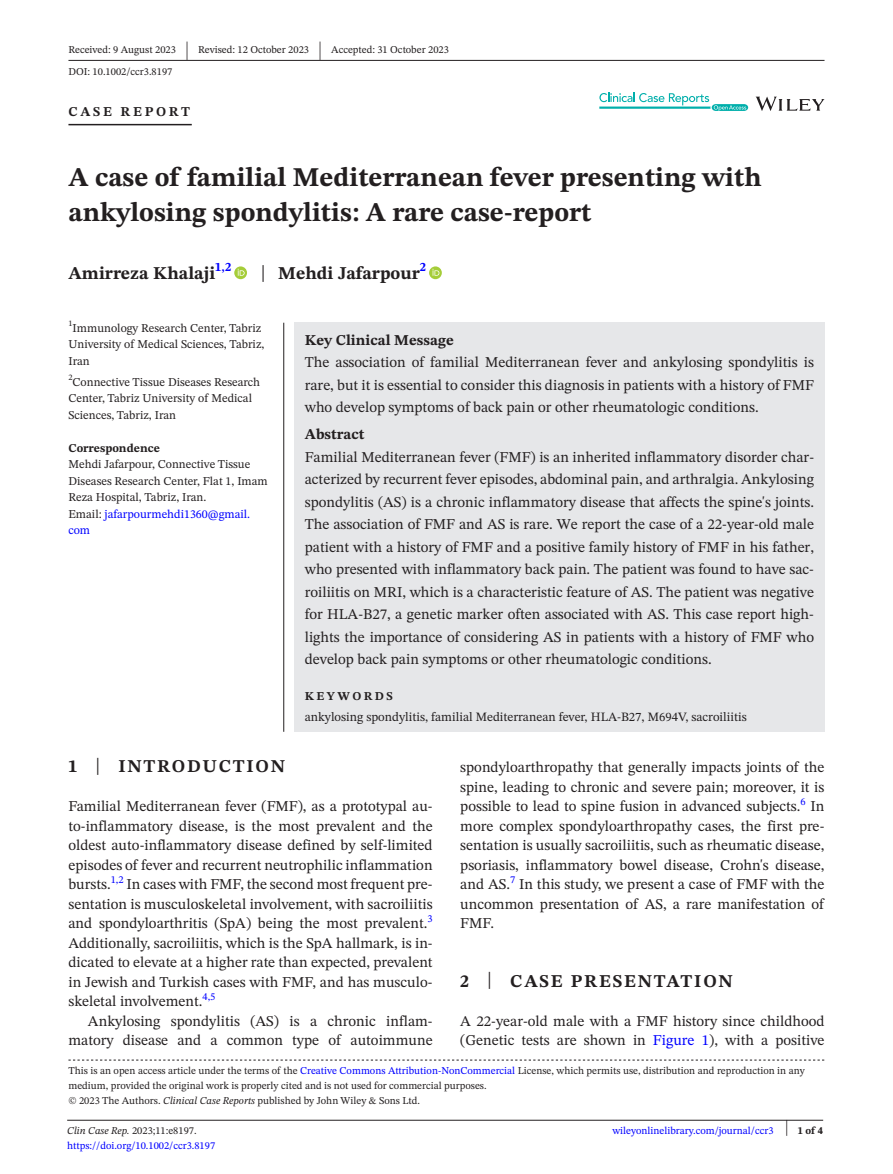
<style>
.page{position:relative;width:893px;height:1174px;background:#fff}
.page>*{position:absolute;margin:0;border:0;box-sizing:border-box;transform-origin:0 0}
.t1{font:700 27px/34.5px "STIX Two Text";color:#231f20}
.t2{font:25.65px "STIX Two Text";color:#231f20;scale:.49 1}
.t3{font:700 18px "STIX Two Text";color:#231f20}
.t4{font:700 18px "STIX Two Text";letter-spacing:.1em;color:#231f20}
.t5{font:15px/19.5px "STIX Two Text";color:#231f20;text-align:justify}
.t6{font:700 15px "STIX Two Text";color:#231f20}
.t7{font:700 13.5px "STIX Two Text";letter-spacing:.2em;color:#231f20}
.t8{font:12.75px "STIX Two Text";color:#231f20}
.t9{font:12px/16.5px "STIX Two Text";color:#231f20}
.t10{font:700 12px "STIX Two Text";color:#231f20}
.t11{font:700 12px "STIX Two Text";letter-spacing:.2em;color:#231f20}
.t12{font:10.5px/15px "STIX Two Text";color:#231f20}
.t13{font:10.5px "STIX Two Text";color:#00f}
.t14{font:700 10.5px "STIX Two Text";color:#231f20}
.s1{font-weight:400;font-size:23.4px}
.s2{color:#00f}
.s3{font-weight:400;font-size:23.7px}
.s4{font-style:italic}
.s5{font-weight:400;font-size:22.2px}
</style>
<div class="page">
<hr style="left:67px;top:1119px;width:756px;height:1px;background:#231f20">
<svg style="left:756px;top:97px;width:68px;height:14px"></svg>
<svg style="left:599px;top:93px;width:149px;height:18px"></svg>
<hr style="left:68px;top:60px;width:756px;height:1px;background:#231f20">
<hr style="left:68px;top:124px;width:124px;height:1px;background:#231f20">
<svg style="left:234px;top:266px;width:13px;height:13px"></svg>
<svg style="left:238px;top:269px;width:7px;height:7px"></svg>
<svg style="left:429px;top:266px;width:13px;height:13px"></svg>
<svg style="left:432px;top:269px;width:7px;height:7px"></svg>
<svg style="left:68px;top:1059px;width:756px;height:1px"></svg>
<div style="left:294px;top:323px;width:530px;height:409px;background:#e6e7e9"></div>
<hr style="left:283px;top:323px;width:1px;height:409px;background:#231f20">
<p class="t12" style="left:68px;top:42px;width:109px">Received: 9 August 2023</p>
<h2 class="t2" style="left:185px;top:32px;width:8px">|</h2>
<p class="t12" style="left:198px;top:42px;width:112px">Revised: 12 October 2023</p>
<h2 class="t2" style="left:318px;top:32px;width:8px">|</h2>
<p class="t12" style="left:331px;top:42px;width:119px">Accepted: 31 October 2023</p>
<p class="t12" style="left:68px;top:64px;width:105px">DOI: 10.1002/ccr3.8197</p>
<p class="t7" style="left:68px;top:101px;width:123px">CASE REPORT</p>
<h1 class="t1" style="left:68px;top:161px;width:695px">A case of familial Mediterranean fever presenting with ankylosing spondylitis: A rare case-report</h1>
<p class="t3" style="left:68px;top:260px;width:164px">Amirreza Khalaji<sup>1,2</sup></p>
<p class="t3" style="left:261px;top:260px;width:167px"><span class="s1">|</span> Mehdi Jafarpour<sup>2</sup></p>
<p class="t9" style="left:68px;top:319px;width:197px"><sup>1</sup>Immunology Research Center, Tabriz<br>University of Medical Sciences, Tabriz,<br>Iran</p>
<p class="t9" style="left:68px;top:373px;width:193px"><sup>2</sup>Connective Tissue Diseases Research<br>Center, Tabriz University of Medical<br>Sciences, Tabriz, Iran</p>
<p class="t10" style="left:68px;top:439px;width:93px">Correspondence</p>
<p class="t9" style="left:68px;top:456px;width:201px">Mehdi Jafarpour, Connective Tissue<br>Diseases Research Center, Flat 1, Imam<br>Reza Hospital, Tabriz, Iran.<br>Email: <span class="s2">jafarpourmehdi1360@gmail. com</span></p>
<p class="t6" style="left:305px;top:329px;width:150px">Key Clinical Message</p>
<p class="t5" style="left:305px;top:351px;width:511px;line-height:22.5px">The association of familial Mediterranean fever and ankylosing spondylitis is rare, but it is essential to consider this diagnosis in patients with a history of FMF who develop symptoms of back pain or other rheumatologic conditions.</p>
<p class="t6" style="left:305px;top:423px;width:61px">Abstract</p>
<p class="t5" style="left:305px;top:445px;width:511px;line-height:22.5px">Familial Mediterranean fever (FMF) is an inherited inflammatory disorder char&shy;acterized by recurrent fever episodes, abdominal pain, and arthralgia. Ankylosing spondylitis (AS) is a chronic inflammatory disease that affects the spine's joints.<br>The association of FMF and AS is rare. We report the case of a 22-year-old male patient with a history of FMF and a positive family history of FMF in his father, who presented with inflammatory back pain. The patient was found to have sac&shy;roiliitis on MRI, which is a characteristic feature of AS. The patient was negative for HLA-B27, a genetic marker often associated with AS. This case report high&shy;lights the importance of considering AS in patients with a history of FMF who develop back pain symptoms or other rheumatologic conditions.</p>
<p class="t11" style="left:305px;top:687px;width:90px">KEYWORDS</p>
<p class="t8" style="left:305px;top:708px;width:443px">ankylosing spondylitis, familial Mediterranean fever, HLA-B27, M694V, sacroiliitis</p>
<p class="t4" style="left:68px;top:753px;width:218px">1 <span class="s3">|</span> INTRODUCTION</p>
<p class="t5" style="left:68px;top:796px;width:366px">Familial Mediterranean fever (FMF), as a prototypal au&shy;to-inflammatory disease, is the most prevalent and the oldest auto-inflammatory disease defined by self-limited episodes of fever and recurrent neutrophilic inflammation bursts.</p>
<p class="t13" style="left:111px;top:871px;width:14px">1,2</p>
<p class="t5" style="left:68px;top:874px;width:366px;text-indent:58px">In cases with FMF, the second most frequent pre&shy;sentation is musculoskeletal involvement, with sacroiliitis and spondyloarthritis (SpA) being the most prevalent.</p>
<p class="t13" style="left:427px;top:910px;width:7px">3</p>
<p class="t5" style="left:68px;top:933px;width:366px">Additionally, sacroiliitis, which is the SpA hallmark, is in&shy;dicated to elevate at a higher rate than expected, prevalent in Jewish and Turkish cases with FMF, and has musculo&shy;skeletal involvement.</p>
<p class="t13" style="left:203px;top:988px;width:14px">4,5</p>
<p class="t5" style="left:68px;top:1011px;width:366px;text-align:right">Ankylosing spondylitis (AS) is a chronic inflam&shy;matory disease and a common type of autoimmune</p>
<p class="t5" style="left:460px;top:757px;width:366px">spondyloarthropathy that generally impacts joints of the spine, leading to chronic and severe pain; moreover, it is possible to lead to spine fusion in advanced subjects.<sup>6</sup> In more complex spondyloarthropathy cases, the first pre&shy;sentation is usually sacroiliitis, such as rheumatic disease, psoriasis, inflammatory bowel disease, Crohn's disease, and AS.</p>
<p class="t13" style="left:510px;top:871px;width:7px">7</p>
<p class="t5" style="left:460px;top:874px;width:366px;text-indent:59px">In this study, we present a case of FMF with the uncommon presentation of AS, a rare manifestation of FMF.</p>
<p class="t4" style="left:460px;top:968px;width:274px">2 <span class="s3">|</span> CASE PRESENTATION</p>
<p class="t5" style="left:460px;top:1011px;width:366px">A 22-year-old male with a FMF history since childhood (Genetic tests are shown in <span class="s2">Figure 1</span>), with a positive</p>
<p class="t12" style="left:68px;top:1063px;width:738px">This is an open access article under the terms of the <span class="s2">Creative Commons Attribution-NonCommercial</span> License, which permits use, distribution and reproduction in any medium, provided the original work is properly cited and is not used for commercial purposes.<br>© 2023 The Authors. <span class="s4">Clinical Case Reports</span> published by John Wiley &amp; Sons Ltd.</p>
<p class="t12" style="left:67px;top:1123px;width:131px"><span class="s4">Clin Case Rep.</span> 2023;11:e8197.</p>
<p class="t14" style="left:785px;top:1123px;width:39px"><span class="s5">|</span> 1 of 4</p>
<p class="t13" style="left:67px;top:1138px;width:150px">https://doi.org/10.1002/ccr3.8197</p>
<p class="t13" style="left:612px;top:1123px;width:163px">wileyonlinelibrary.com/journal/ccr3</p>
</div>
